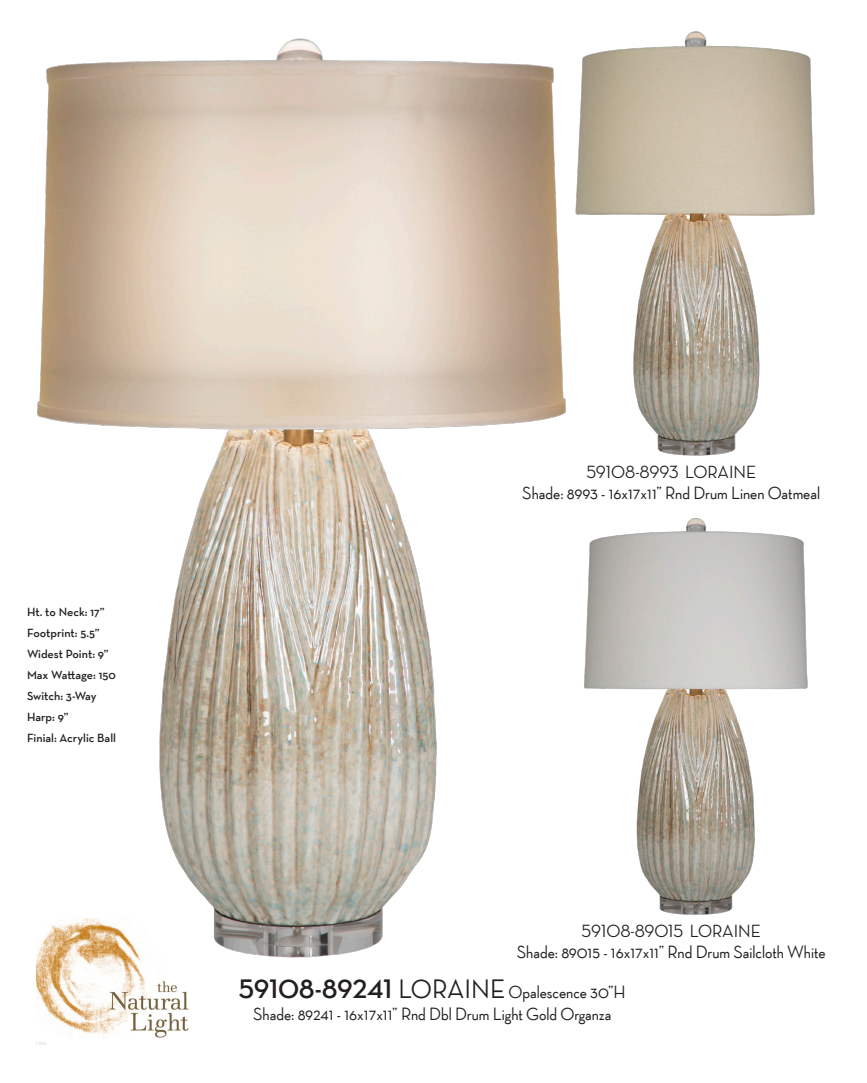
<style>
.page{position:relative;width:867px;height:1083px;background:#fff}
.page>*{position:absolute;margin:0;border:0;box-sizing:border-box;transform-origin:0 0}
.Caption_Paragraph_Style{font:500 18px/21.6px "Neutraface Display TT";color:#231f20;text-align:center}
.Caption_Paragraph_Style-2{font:500 18px "Neutraface Display";color:#231f20}
.t1{font:600 12px "Neutraface Text TT";color:#231f20}
.t2{font:4.5px "Arial";color:#d5d6d8}
.s1{font-weight:700;font-size:27px}
.s2{font-size:27px}
</style>
<div class="page">
<img style="left:37px;top:38px;width:529px;height:920px">
<img style="left:575px;top:31px;width:240px;height:425px">
<img style="left:584px;top:518px;width:224px;height:397px">
<img style="left:36px;top:918px;width:156px;height:119px">
<p class="t1" style="left:27px;top:604px;width:79px">Ht. to Neck: 17”</p>
<p class="t1" style="left:27px;top:625px;width:74px">Footprint: 5.5”</p>
<p class="t1" style="left:27px;top:646px;width:83px">Widest Point: 9”</p>
<p class="t1" style="left:27px;top:667px;width:90px">Max Wattage: 150</p>
<p class="t1" style="left:27px;top:688px;width:71px">Switch: 3-Way</p>
<p class="t1" style="left:27px;top:709px;width:43px">Harp: 9”</p>
<p class="t1" style="left:27px;top:730px;width:90px">Finial: Acrylic Ball</p>
<p class="t2" style="left:36px;top:1039px;width:12px">124A</p>
<p class="Caption_Paragraph_Style-2" style="left:586px;top:462px;width:171px">59108-8993 LORAINE</p>
<p class="Caption_Paragraph_Style" style="left:522px;top:482px;width:299px">Shade: 8993 - 16x17x11” Rnd Drum Linen Oatmeal</p>
<p class="Caption_Paragraph_Style-2" style="left:581px;top:920px;width:181px">59108-89015 LORAINE</p>
<p class="Caption_Paragraph_Style" style="left:516px;top:941px;width:310px">Shade: 89015 - 16x17x11” Rnd Drum Sailcloth White</p>
<p class="Caption_Paragraph_Style" style="left:239px;top:981px;width:388px"><span class="s1">59108-89241</span> <span class="s2">LORAINE</span> Opalescence 30”H<br>Shade: 89241 - 16x17x11” Rnd Dbl Drum Light Gold Organza</p>
</div>
